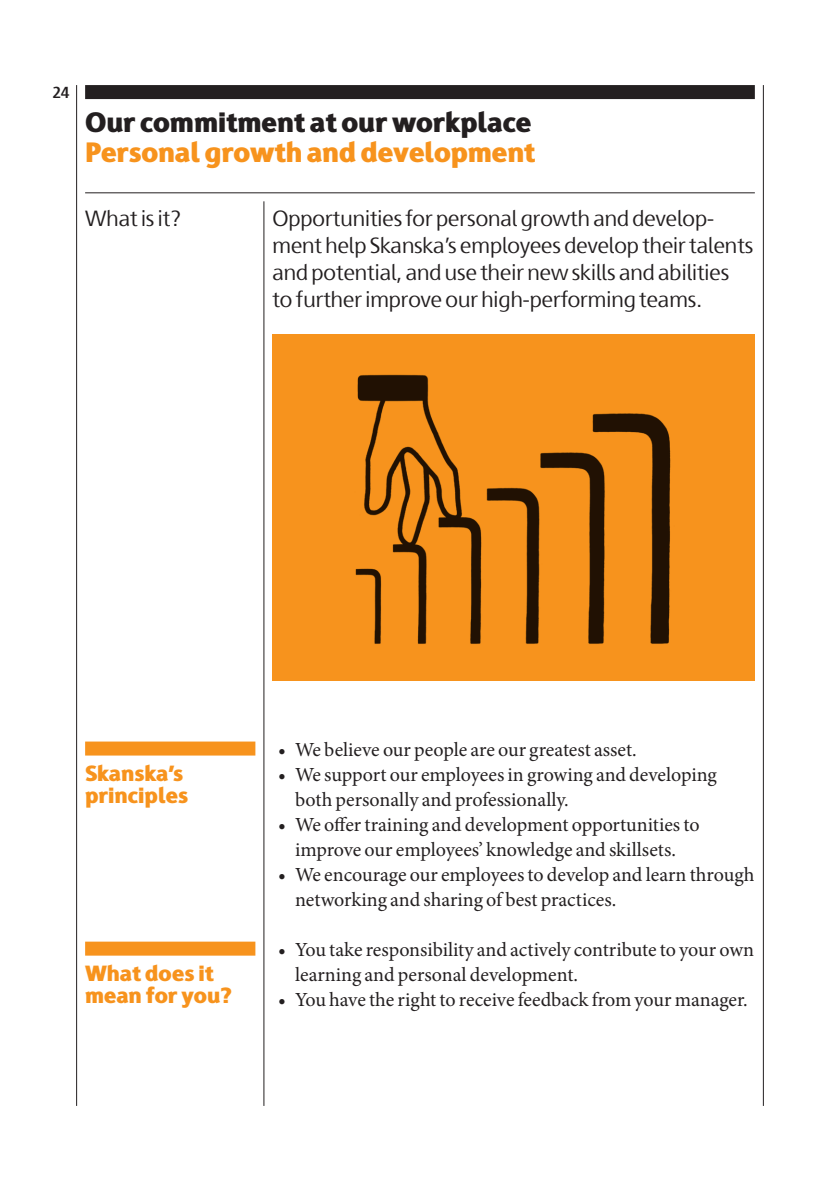
<style>
.page{position:relative;width:840px;height:1191px;background:#fff}
.page>*{position:absolute;margin:0;border:0;box-sizing:border-box;transform-origin:0 0}
.t1{font:900 28px "Skanska Sans Pro";letter-spacing:-.005em;color:#f7931d}
.t2{font:900 28px "Skanska Sans Pro";letter-spacing:-.005em;color:#231f20}
.t3{font:22px/27px "Skanska Sans Pro";color:#231f20}
.t4{font:900 22px/22px "Skanska Sans Pro";color:#f7931d}
.t5{font:20px/25px "Minion Pro";letter-spacing:-.005em;color:#231f20}
.t6{font:700 16px "Skanska Sans Pro";color:#231f20}
</style>
<div class="page">
<hr style="left:76px;top:85px;width:1px;height:1021px;background:#231f20">
<div style="left:85px;top:85px;width:669px;height:14px;background:#231f20"></div>
<hr style="left:85px;top:192px;width:669px;height:1px;background:#231f20">
<hr style="left:263px;top:201px;width:1px;height:905px;background:#231f20">
<hr style="left:762px;top:85px;width:1px;height:1021px;background:#231f20">
<div style="left:85px;top:741px;width:170px;height:14px;background:#f7931d"></div>
<div style="left:85px;top:941px;width:170px;height:14px;background:#f7931d"></div>
<img style="left:272px;top:334px;width:482px;height:347px">
<p class="t6" style="left:53px;top:83px;width:18px">24</p>
<h1 class="t2" style="left:85px;top:105px;width:447px">Our commitment at our workplace</h1>
<h1 class="t1" style="left:85px;top:135px;width:451px">Personal growth and development</h1>
<p class="t3" style="left:85px;top:205px;width:97px">What is it?</p>
<p class="t3" style="left:272px;top:205px;width:482px">Opportunities for personal growth and develop&shy;ment help Skanska’s employees develop their talents and potential, and use their new skills and abilities to further improve our high-performing teams.</p>
<p class="t4" style="left:85px;top:761px;width:104px">Skanska’s principles</p>
<p class="t4" style="left:85px;top:961px;width:148px">What does it mean for you?</p>
<p class="t5" style="left:278px;top:737px;width:360px">• We believe our people are our greatest asset.</p>
<p class="t5" style="left:295px;top:762px;width:423px;text-indent:-17px">• We support our employees in growing and developing both personally and professionally.</p>
<p class="t5" style="left:278px;top:812px;width:423px;text-align:center">• We offer training and development opportunities to improve our employees’ knowledge and skillsets.</p>
<p class="t5" style="left:295px;top:862px;width:460px;text-indent:-17px">• We encourage our employees to develop and learn through networking and sharing of best practices.</p>
<p class="t5" style="left:295px;top:937px;width:460px;text-indent:-17px">• You take responsibility and actively contribute to your own learning and personal development.</p>
<p class="t5" style="left:278px;top:987px;width:471px">• You have the right to receive feedback from your manager.</p>
</div>
